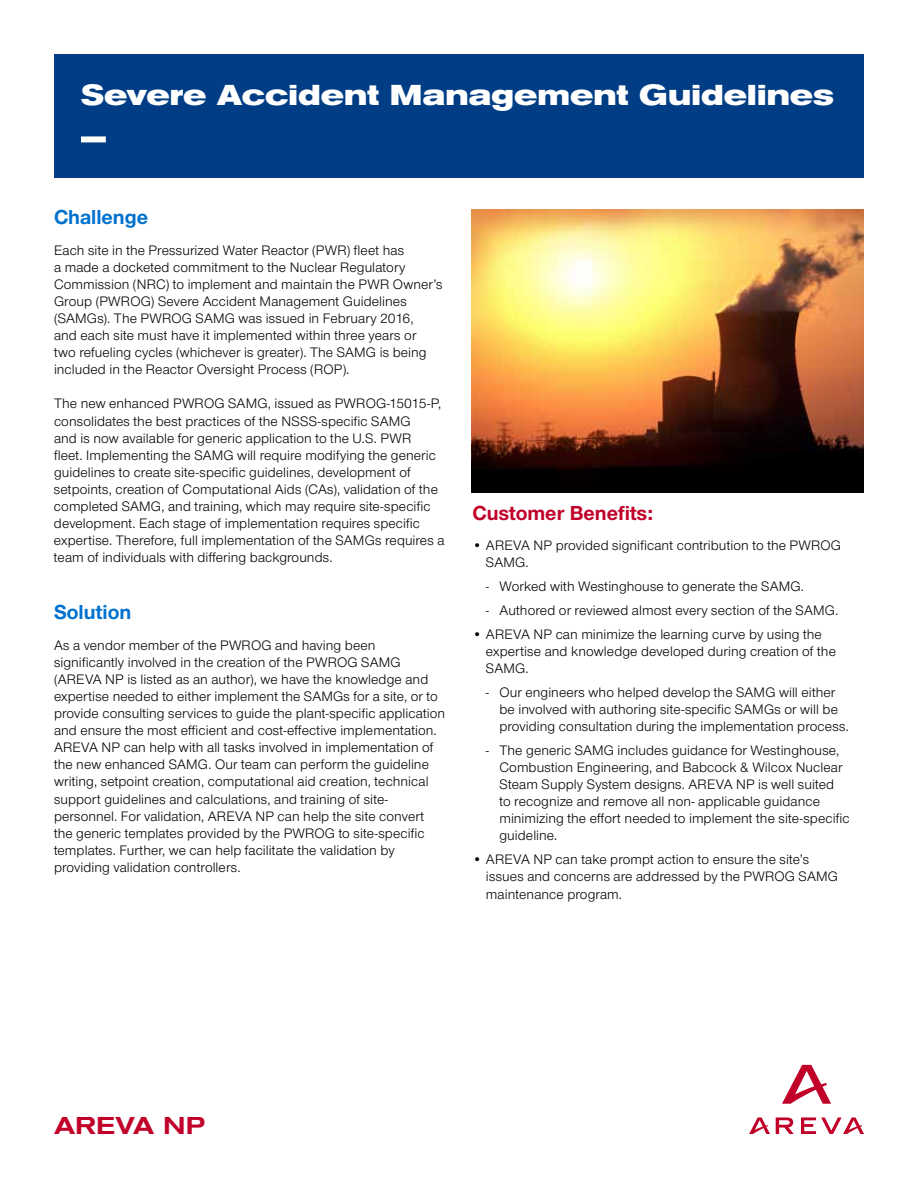
<style>
.page{position:relative;width:918px;height:1188px;background:#fff}
.page>*{position:absolute;margin:0;border:0;box-sizing:border-box;transform-origin:0 0}
.t1{font:700 expanded 28.5px "Akzidenz Grotesk BE";letter-spacing:.005em;color:#fff}
.t2{font:500 expanded 24.15px "Akzidenz Grotesk BE";letter-spacing:.005em;color:#c1002a}
.t3{font:700 21px "Nimbus AREVA";color:#0071ce}
.t4{font:700 21px "Nimbus AREVA";color:#c1002a}
.t5{font:14.25px/17.1px "Nimbus AREVA";letter-spacing:.005em;color:#000}
</style>
<div class="page">
<svg style="left:782px;top:1065px;width:49px;height:39px"></svg>
<svg style="left:776px;top:1117px;width:18px;height:17px"></svg>
<svg style="left:749px;top:1117px;width:21px;height:17px"></svg>
<svg style="left:801px;top:1117px;width:63px;height:17px"></svg>
<div style="left:54px;top:54px;width:810px;height:86px;background:#003d85"></div>
<div style="left:54px;top:92px;width:810px;height:86px;background:#003d85"></div>
<div style="left:81px;top:136px;width:25px;height:6px;background:#fff"></div>
<img style="left:472px;top:210px;width:392px;height:282px">
<h1 class="t1" style="left:81px;top:78px;width:754px">Severe Accident Management Guidelines</h1>
<h3 class="t3" style="left:54px;top:205px;width:96px">Challenge</h3>
<p class="t5" style="left:54px;top:241px;width:390px">Each site in the Pressurized Water Reactor (PWR) fleet has<br>a made a docketed commitment to the Nuclear Regulatory Commission (NRC) to implement and maintain the PWR Owner’s Group (PWROG) Severe Accident Management Guidelines (SAMGs). The PWROG SAMG was issued in February 2016,<br>and each site must have it implemented within three years or<br>two refueling cycles (whichever is greater). The SAMG is being included in the Reactor Oversight Process (ROP).</p>
<p class="t5" style="left:54px;top:395px;width:392px">The new enhanced PWROG SAMG, issued as PWROG-15015-P, consolidates the best practices of the NSSS-specific SAMG<br>and is now available for generic application to the U.S. PWR<br>fleet. Implementing the SAMG will require modifying the generic guidelines to create site-specific guidelines, development of setpoints, creation of Computational Aids (CAs), validation of the completed SAMG, and training, which may require site-specific development. Each stage of implementation requires specific expertise. Therefore, full implementation of the SAMGs requires a team of individuals with differing backgrounds.</p>
<h3 class="t3" style="left:54px;top:600px;width:79px">Solution</h3>
<p class="t5" style="left:54px;top:636px;width:393px">As a vendor member of the PWROG and having been significantly involved in the creation of the PWROG SAMG (AREVA NP is listed as an author), we have the knowledge and expertise needed to either implement the SAMGs for a site, or to provide consulting services to guide the plant-specific application and ensure the most efficient and cost-effective implementation.<br>AREVA NP can help with all tasks involved in implementation of the new enhanced SAMG. Our team can perform the guideline writing, setpoint creation, computational aid creation, technical support guidelines and calculations, and training of site&shy;personnel. For validation, AREVA NP can help the site convert the generic templates provided by the PWROG to site-specific templates. Further, we can help facilitate the validation by providing validation controllers.</p>
<h3 class="t4" style="left:472px;top:500px;width:182px">Customer Benefits:</h3>
<p class="t5" style="left:486px;top:537px;width:357px;text-indent:-13px">• AREVA NP provided significant contribution to the PWROG<br>SAMG.</p>
<p class="t5" style="left:486px;top:578px;width:320px">- Worked with Westinghouse to generate the SAMG.</p>
<p class="t5" style="left:486px;top:602px;width:354px">- Authored or reviewed almost every section of the SAMG.</p>
<p class="t5" style="left:486px;top:626px;width:351px;text-indent:-13px">• AREVA NP can minimize the learning curve by using the expertise and knowledge developed during creation of the<br>SAMG.</p>
<p class="t5" style="left:499px;top:684px;width:351px;text-indent:-13px">- Our engineers who helped develop the SAMG will either be involved with authoring site-specific SAMGs or will be providing consultation during the implementation process.</p>
<p class="t5" style="left:499px;top:742px;width:352px;text-indent:-13px">- The generic SAMG includes guidance for Westinghouse, Combustion Engineering, and Babcock &amp; Wilcox Nuclear Steam Supply System designs. AREVA NP is well suited<br>to recognize and remove all non- applicable guidance minimizing the effort needed to implement the site-specific guideline.</p>
<p class="t5" style="left:486px;top:851px;width:354px;text-indent:-13px">• AREVA NP can take prompt action to ensure the site’s issues and concerns are addressed by the PWROG SAMG maintenance program.</p>
<h2 class="t2" style="left:54px;top:1111px;width:153px">AREVA NP</h2>
</div>
